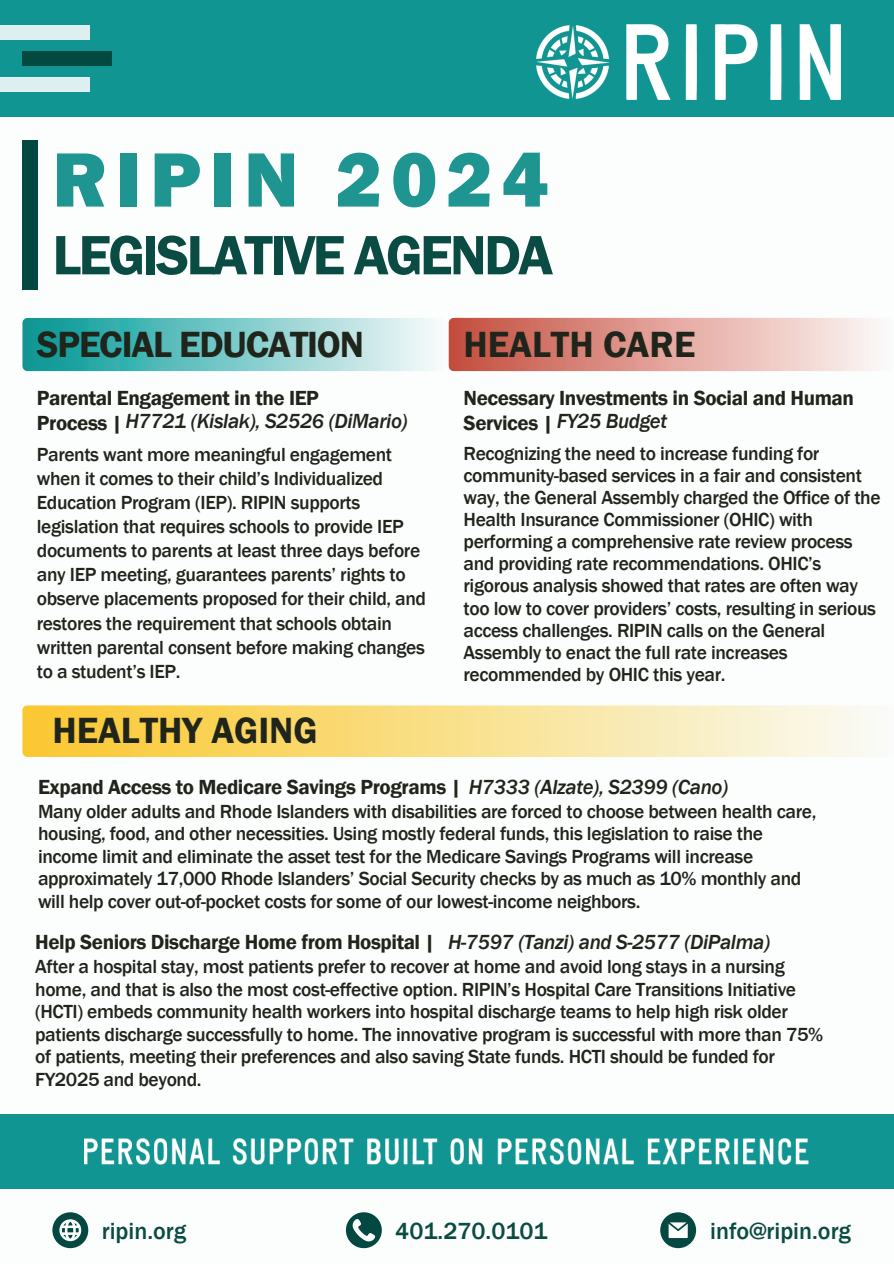
<style>
.page{position:relative;width:894px;height:1264px;background:#fff}
.page>*{position:absolute;margin:0;border:0;box-sizing:border-box;transform-origin:0 0}
.t1{font:800 79.65px "Franklin Gothic";letter-spacing:.105em;color:#1f9591}
.t2{font:600 57.3px "Franklin Gothic";letter-spacing:-.05em;color:#0a4c43}
.t3{font:600 37.5px "Franklin Gothic";color:#20251c}
.t4{font:600 37.5px "Franklin Gothic";letter-spacing:-.03em;color:#20251c}
.t5{font:500 24px "Franklin Gothic";color:#0a4c43}
.t6{font:600 21px/23.5px "Franklin Gothic";letter-spacing:-.02em;color:#20251c}
.t7{font:italic 500 21px "Franklin Gothic";letter-spacing:-.02em;color:#20251c}
.t8{font:500 19.5px/22px "Franklin Gothic";letter-spacing:-.02em;color:#20251c}
.s1{font-weight:500;font-style:italic}
</style>
<div class="page">
<div style="left:0;top:0;width:893px;height:117px;background:#119592"></div>
<div style="left:0;top:25px;width:89px;height:15px;background:#deefef"></div>
<div style="left:22px;top:51px;width:90px;height:15px;background:#034841"></div>
<div style="left:0;top:77px;width:89px;height:15px;background:#deefef"></div>
<div style="left:0;top:1113px;width:893px;height:75px;background:#119592"></div>
<div style="left:22px;top:140px;width:16px;height:149px;background:#034841"></div>
<img style="left:536px;top:24px;width:304px;height:76px">
<img style="left:84px;top:1138px;width:724px;height:26px">
<img style="left:22px;top:318px;width:415px;height:53px">
<img style="left:22px;top:705px;width:851px;height:52px">
<img style="left:448px;top:318px;width:429px;height:53px">
<svg style="left:52px;top:1212px;width:36px;height:36px"></svg>
<svg style="left:346px;top:1212px;width:35px;height:36px"></svg>
<svg style="left:660px;top:1212px;width:36px;height:36px"></svg>
<h1 class="t1" style="left:52px;top:128px;width:497px">RIPIN 2024</h1>
<h2 class="t2" style="left:52px;top:220px;width:502px">LEGISLATIVE AGENDA</h2>
<h3 class="t4" style="left:37px;top:321px;width:328px">SPECIAL EDUCATION</h3>
<p class="t6" style="left:37px;top:386px;width:372px">Parental Engagement in the IEP<br>Process | <span class="s1">H7721 (Kislak), S2526 (DiMario)</span></p>
<p class="t8" style="left:37px;top:443px;width:390px;line-height:24px">Parents want more meaningful engagement when it comes to their child’s Individualized Education Program (IEP). RIPIN supports legislation that requires schools to provide IEP documents to parents at least three days before any IEP meeting, guarantees parents’ rights to observe placements proposed for their child, and restores the requirement that schools obtain written parental consent before making changes to a student’s IEP.</p>
<h3 class="t3" style="left:52px;top:707px;width:266px">HEALTHY AGING</h3>
<p class="t6" style="left:38px;top:775px;width:691px">Expand Access to Medicare Savings Programs | <span class="s1">H7333 (Alzate), S2399 (Cano)</span></p>
<p class="t8" style="left:38px;top:800px;width:779px;line-height:22.5px">Many older adults and Rhode Islanders with disabilities are forced to choose between health care, housing, food, and other necessities. Using mostly federal funds, this legislation to raise the income limit and eliminate the asset test for the Medicare Savings Programs will increase approximately 17,000 Rhode Islanders’ Social Security checks by as much as 10% monthly and will help cover out-of-pocket costs for some of our lowest-income neighbors.</p>
<h3 class="t3" style="left:463px;top:321px;width:233px">HEALTH CARE</h3>
<p class="t6" style="left:463px;top:386px;width:392px">Necessary Investments in Social and Human<br>Services | <span class="s1">FY25 Budget</span></p>
<p class="t8" style="left:463px;top:443px;width:418px">Recognizing the need to increase funding for community-based services in a fair and consistent way, the General Assembly charged the Office of the Health Insurance Commissioner (OHIC) with performing a comprehensive rate review process and providing rate recommendations. OHIC’s rigorous analysis showed that rates are often way too low to cover providers’ costs, resulting in serious access challenges. RIPIN calls on the General Assembly to enact the full rate increases recommended by OHIC this year.</p>
<p class="t6" style="left:35px;top:930px;width:401px">Help Seniors Discharge Home from Hospital |</p>
<p class="t8" style="left:35px;top:955px;width:789px;line-height:22.5px">After a hospital stay, most patients prefer to recover at home and avoid long stays in a nursing home, and that is also the most cost-effective option. RIPIN’s Hospital Care Transitions Initiative (HCTI) embeds community health workers into hospital discharge teams to help high risk older patients discharge successfully to home. The innovative program is successful with more than 75% of patients, meeting their preferences and also saving State funds. HCTI should be funded for FY2025 and beyond.</p>
<p class="t7" style="left:448px;top:929px;width:323px">H-7597 (Tanzi) and S-2577 (DiPalma)</p>
<p class="t5" style="left:102px;top:1215px;width:86px">ripin.org</p>
<p class="t5" style="left:395px;top:1215px;width:154px">401.270.0101</p>
<p class="t5" style="left:710px;top:1215px;width:142px">info@ripin.org</p>
</div>
